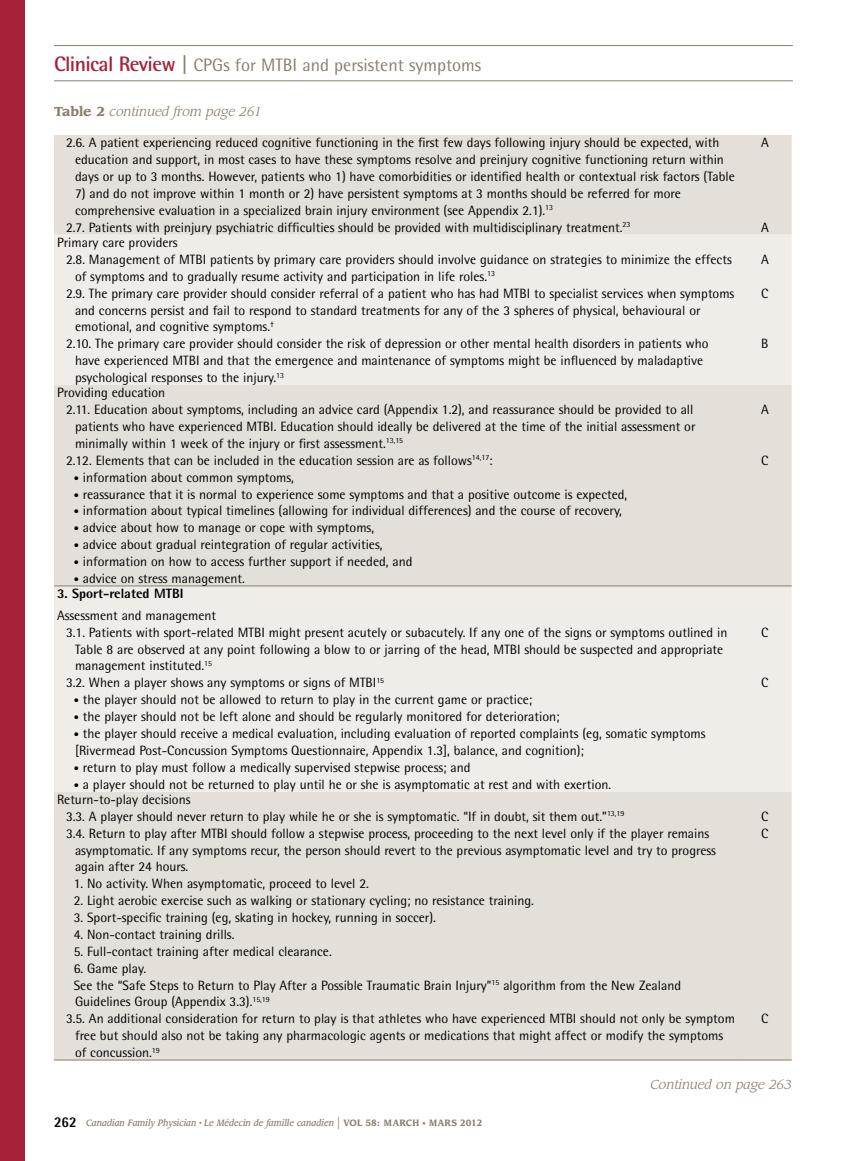
<style>
.page{position:relative;width:851px;height:1161px;background:#fff}
.page>*{position:absolute;margin:0;border:0;box-sizing:border-box;transform-origin:0 0}
.t1{font:18px "Rotis Semi Sans Std";color:#887e6e}
.t2{font:13.5px/16.8px "Rotis Semi Sans Std";color:#000}
.t3{font:800 13.5px "Rotis Semi Sans Std";color:#000}
.t4{font:italic 12.75px "Leawood Std";color:#887e6e}
.t5{font:italic 500 9px "Leawood Std";color:#887e6e;scale:.9 1}
.s1{font-weight:700;font-size:21px;color:#a52238}
.s2{font-weight:700;font-size:21px}
.s3{font-weight:700;font-style:normal}
.s4{font-size:10.5px}
.s5{font-family:"Rotis Semi Sans Std";font-weight:800;font-style:normal;font-size:15px;color:#000}
.s6{font-weight:400;font-style:normal;font-size:15px}
.s7{font-weight:700;font-style:normal;font-size:7.5px}
</style>
<div class="page">
<div style="left:0;top:0;width:24px;height:1161px;background:#a52238"></div>
<hr style="left:54px;top:45px;width:738px;height:1px;background:#887e6e">
<hr style="left:54px;top:80px;width:738px;height:1px;background:#887e6e">
<div style="left:54px;top:135px;width:737px;height:925px;background:#e4dfd9"></div>
<svg style="left:54px;top:235px;width:737px;height:557px;background:#ebe7e3"></svg>
<hr style="left:54px;top:586px;width:684px;height:1px;background:#887e6e">
<hr style="left:738px;top:586px;width:53px;height:1px;background:#887e6e">
<hr style="left:54px;top:1060px;width:684px;height:1px;background:#887e6e">
<hr style="left:738px;top:1060px;width:53px;height:1px;background:#887e6e">
<h1 class="t1" style="left:54px;top:55px;width:429px"><span class="s1">Clinical Review</span> <span class="s2">|</span> CPGs for MTBI and persistent symptoms</h1>
<p class="t4" style="left:54px;top:104px;width:209px"><span class="s3">Table 2</span> continued from page 261</p>
<p class="t2" style="left:75px;top:134px;width:661px;text-indent:-9px">2.6. A patient experiencing reduced cognitive functioning in the first few days following injury should be expected, with education and support, in most cases to have these symptoms resolve and preinjury cognitive functioning return within days or up to 3 months. However, patients who 1) have comorbidities or identified health or contextual risk factors (Table</p>
<p class="t2" style="left:75px;top:185px;width:607px">7) and do not improve within 1 month or 2) have persistent symptoms at 3 months should be referred for more</p>
<p class="t2" style="left:75px;top:202px;width:479px">comprehensive evaluation in a specialized brain injury environment (see Appendix 2.1).<sup>13</sup></p>
<p class="t2" style="left:66px;top:219px;width:566px">2.7. Patients with preinjury psychiatric difficulties should be provided with multidisciplinary treatment.<sup>23</sup></p>
<p class="t2" style="left:57px;top:234px;width:122px">Primary care providers</p>
<p class="t2" style="left:66px;top:251px;width:667px">2.8. Management of MTBI patients by primary care providers should involve guidance on strategies to minimize the effects</p>
<p class="t2" style="left:75px;top:268px;width:421px">of symptoms and to gradually resume activity and participation in life roles.<sup>13</sup></p>
<p class="t2" style="left:66px;top:285px;width:669px">2.9. The primary care provider should consider referral of a patient who has had MTBI to specialist services when symptoms</p>
<p class="t2" style="left:75px;top:301px;width:627px">and concerns persist and fail to respond to standard treatments for any of the 3 spheres of physical, behavioural or</p>
<p class="t2" style="left:75px;top:318px;width:200px">emotional, and cognitive symptoms.<sup>†</sup></p>
<p class="t2" style="left:66px;top:335px;width:644px">2.10. The primary care provider should consider the risk of depression or other mental health disorders in patients who</p>
<p class="t2" style="left:75px;top:352px;width:629px">have experienced MTBI and that the emergence and maintenance of symptoms might be influenced by maladaptive</p>
<p class="t2" style="left:75px;top:369px;width:210px">psychological responses to the injury.<sup>13</sup></p>
<p class="t2" style="left:57px;top:384px;width:110px">Providing education</p>
<p class="t2" style="left:66px;top:401px;width:629px">2.11. Education about symptoms, including an advice card (Appendix 1.2), and reassurance should be provided to all</p>
<p class="t2" style="left:75px;top:418px;width:622px">patients who have experienced MTBI. Education should ideally be delivered at the time of the initial assessment or</p>
<p class="t2" style="left:75px;top:435px;width:330px">minimally within 1 week of the injury or first assessment.<sup>13,15</sup></p>
<p class="t2" style="left:66px;top:452px;width:428px">2.12. Elements that can be included in the education session are as follows<sup>14,17</sup>:</p>
<p class="t2" style="left:74px;top:469px;width:222px"><span class="s4">•</span> information about common symptoms,</p>
<p class="t2" style="left:74px;top:485px;width:555px"><span class="s4">•</span> reassurance that it is normal to experience some symptoms and that a positive outcome is expected,</p>
<p class="t2" style="left:74px;top:502px;width:549px"><span class="s4">•</span> information about typical timelines (allowing for individual differences) and the course of recovery,</p>
<p class="t2" style="left:74px;top:519px;width:302px"><span class="s4">•</span> advice about how to manage or cope with symptoms,</p>
<p class="t2" style="left:74px;top:536px;width:310px"><span class="s4">•</span> advice about gradual reintegration of regular activities,</p>
<p class="t2" style="left:74px;top:553px;width:340px"><span class="s4">•</span> information on how to access further support if needed, and</p>
<p class="t2" style="left:74px;top:570px;width:173px"><span class="s4">•</span> advice on stress management.</p>
<p class="t3" style="left:57px;top:585px;width:128px">3. Sport-related MTBI</p>
<p class="t2" style="left:57px;top:607px;width:161px">Assessment and management</p>
<p class="t2" style="left:66px;top:624px;width:663px">3.1. Patients with sport-related MTBI might present acutely or subacutely. If any one of the signs or symptoms outlined in</p>
<p class="t2" style="left:75px;top:641px;width:649px">Table 8 are observed at any point following a blow to or jarring of the head, MTBI should be suspected and appropriate</p>
<p class="t2" style="left:75px;top:657px;width:138px">management instituted.<sup>15</sup></p>
<p class="t2" style="left:66px;top:674px;width:320px">3.2. When a player shows any symptoms or signs of MTBI<sup>15</sup></p>
<p class="t2" style="left:74px;top:691px;width:460px"><span class="s4">•</span> the player should not be allowed to return to play in the current game or practice;</p>
<p class="t2" style="left:74px;top:708px;width:487px"><span class="s4">•</span> the player should not be left alone and should be regularly monitored for deterioration;</p>
<p class="t2" style="left:74px;top:725px;width:633px"><span class="s4">•</span> the player should receive a medical evaluation, including evaluation of reported complaints (eg, somatic symptoms [Rivermead Post-Concussion Symptoms Questionnaire, Appendix 1.3], balance, and cognition);</p>
<p class="t2" style="left:74px;top:759px;width:398px"><span class="s4">•</span> return to play must follow a medically supervised stepwise process; and</p>
<p class="t2" style="left:74px;top:776px;width:539px"><span class="s4">•</span> a player should not be returned to play until he or she is asymptomatic at rest and with exertion.</p>
<p class="t2" style="left:57px;top:791px;width:135px">Return-to-play decisions</p>
<p class="t2" style="left:66px;top:808px;width:560px">3.3. A player should never return to play while he or she is symptomatic. “If in doubt, sit them out.”<sup>13,19</sup></p>
<p class="t2" style="left:66px;top:825px;width:644px">3.4. Return to play after MTBI should follow a stepwise process, proceeding to the next level only if the player remains</p>
<p class="t2" style="left:75px;top:841px;width:642px">asymptomatic. If any symptoms recur, the person should revert to the previous asymptomatic level and try to progress</p>
<p class="t2" style="left:75px;top:858px;width:115px">again after 24 hours.</p>
<p class="t2" style="left:74px;top:875px;width:296px">1. No activity. When asymptomatic, proceed to level 2.</p>
<p class="t2" style="left:74px;top:892px;width:461px">2. Light aerobic exercise such as walking or stationary cycling; no resistance training.</p>
<p class="t2" style="left:74px;top:909px;width:363px">3. Sport-specific training (eg, skating in hockey, running in soccer).</p>
<p class="t2" style="left:74px;top:926px;width:162px">4. Non-contact training drills.</p>
<p class="t2" style="left:74px;top:943px;width:259px">5. Full-contact training after medical clearance.</p>
<p class="t2" style="left:74px;top:960px;width:74px">6. Game play.</p>
<p class="t2" style="left:74px;top:976px;width:609px">See the “Safe Steps to Return to Play After a Possible Traumatic Brain Injury”<sup>15</sup> algorithm from the New Zealand</p>
<p class="t2" style="left:75px;top:993px;width:196px">Guidelines Group (Appendix 3.3).<sup>15,19</sup></p>
<p class="t2" style="left:66px;top:1010px;width:670px">3.5. An additional consideration for return to play is that athletes who have experienced MTBI should not only be symptom</p>
<p class="t2" style="left:75px;top:1027px;width:649px">free but should also not be taking any pharmacologic agents or medications that might affect or modify the symptoms</p>
<p class="t2" style="left:75px;top:1044px;width:86px">of concussion.<sup>19</sup></p>
<p class="t2" style="left:761px;top:134px;width:9px">A</p>
<p class="t2" style="left:761px;top:219px;width:9px">A</p>
<p class="t2" style="left:761px;top:251px;width:9px">A</p>
<p class="t2" style="left:761px;top:285px;width:9px">C</p>
<p class="t2" style="left:761px;top:335px;width:9px">B</p>
<p class="t2" style="left:761px;top:401px;width:9px">A</p>
<p class="t2" style="left:761px;top:452px;width:9px">C</p>
<p class="t2" style="left:761px;top:624px;width:9px">C</p>
<p class="t2" style="left:761px;top:674px;width:9px">C</p>
<p class="t2" style="left:761px;top:808px;width:9px">C<br>C</p>
<p class="t2" style="left:761px;top:1010px;width:9px">C</p>
<p class="t5" style="left:54px;top:1118px;width:477px"><span class="s5">262</span> Canadian Family Physician <sup>•</sup> Le Médecin de famille canadien <span class="s6">|</span> <span class="s3">Vol 58: MARCH</span> <span class="s7">•</span> <span class="s3">MARS 2012</span></p>
<p class="t4" style="left:650px;top:1077px;width:143px">Continued on page 263</p>
</div>
